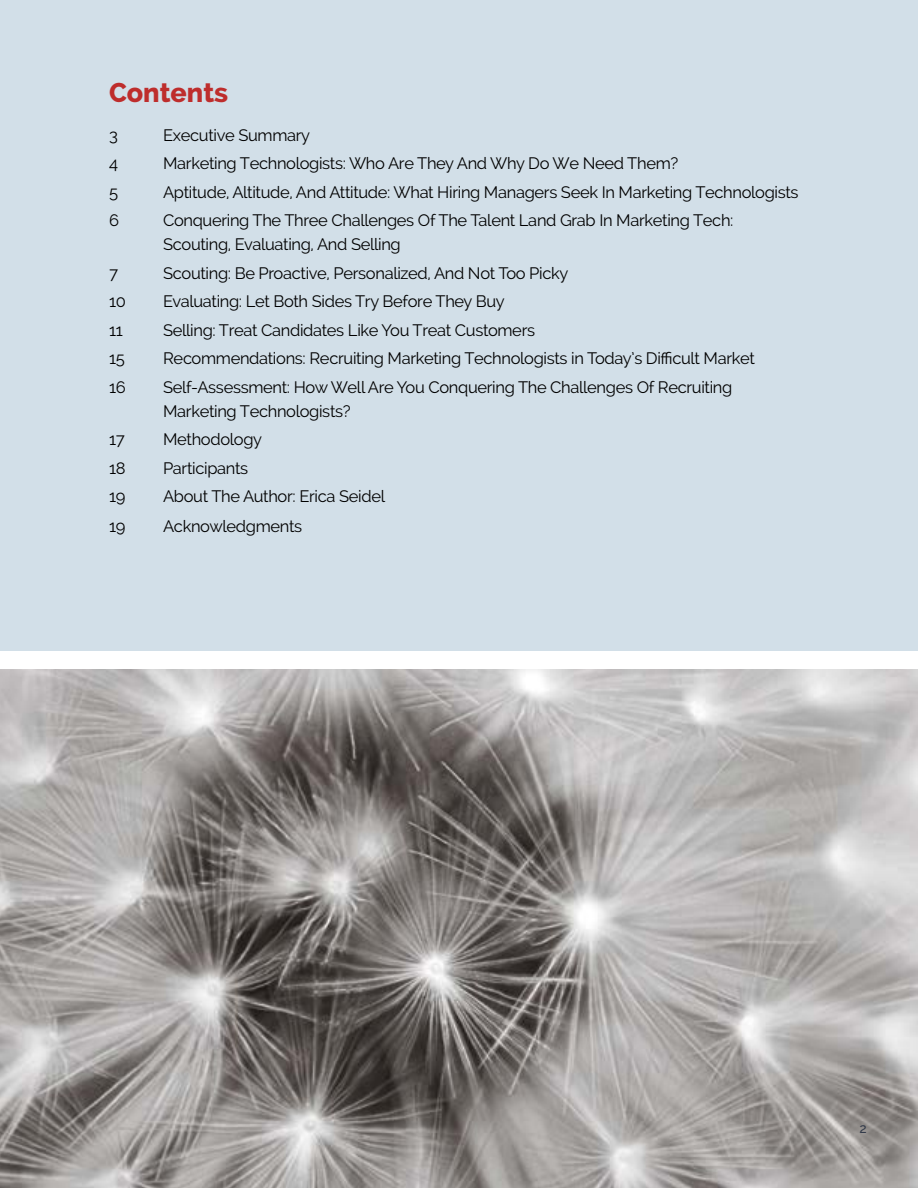
<style>
.page{position:relative;width:918px;height:1188px;background:#fff}
.page>*{position:absolute;margin:0;border:0;box-sizing:border-box;transform-origin:0 0}
.t1{font:800 27px "Raleway";color:#be2d2c}
.t2{font:16.5px/24px "Raleway";letter-spacing:-.02em;color:#000}
.t3{font:500 13.5px "Raleway";color:#333b4a}
</style>
<div class="page">
<img style="left:0;top:669px;width:918px;height:519px">
<div style="left:0;top:0;width:918px;height:667px;background:#d2dfe8"></div>
<div style="left:0;top:651px;width:918px;height:17px;background:#fff"></div>
<h1 class="t1" style="left:109px;top:77px;width:121px">Contents</h1>
<p class="t2" style="left:109px;top:123px;width:10px">3</p>
<p class="t2" style="left:163px;top:123px;width:149px">Executive Summary</p>
<p class="t2" style="left:109px;top:152px;width:10px">4</p>
<p class="t2" style="left:163px;top:152px;width:517px">Marketing Technologists: Who Are They And Why Do We Need Them?</p>
<p class="t2" style="left:109px;top:180px;width:11px">5</p>
<p class="t2" style="left:163px;top:180px;width:637px">Aptitude, Altitude, And Attitude: What Hiring Managers Seek In Marketing Technologists</p>
<p class="t2" style="left:109px;top:209px;width:11px">6</p>
<p class="t2" style="left:163px;top:209px;width:572px">Conquering The Three Challenges Of The Talent Land Grab In Marketing Tech:<br>Scouting, Evaluating, And Selling</p>
<p class="t2" style="left:109px;top:261px;width:11px">7</p>
<p class="t2" style="left:163px;top:261px;width:407px">Scouting: Be Proactive, Personalized, And Not Too Picky</p>
<p class="t2" style="left:109px;top:290px;width:18px">10</p>
<p class="t2" style="left:163px;top:290px;width:343px">Evaluating: Let Both Sides Try Before They Buy</p>
<p class="t2" style="left:109px;top:318px;width:15px">11</p>
<p class="t2" style="left:163px;top:318px;width:373px">Selling: Treat Candidates Like You Treat Customers</p>
<p class="t2" style="left:109px;top:347px;width:17px">15</p>
<p class="t2" style="left:163px;top:347px;width:593px">Recommendations: Recruiting Marketing Technologists in Today’s Difficult Market</p>
<p class="t2" style="left:109px;top:375px;width:18px">16</p>
<p class="t2" style="left:163px;top:375px;width:571px">Self-Assessment: How Well Are You Conquering The Challenges Of Recruiting<br>Marketing Technologists?</p>
<p class="t2" style="left:109px;top:428px;width:17px">17</p>
<p class="t2" style="left:163px;top:428px;width:100px">Methodology</p>
<p class="t2" style="left:109px;top:456px;width:18px">18</p>
<p class="t2" style="left:163px;top:456px;width:87px">Participants</p>
<p class="t2" style="left:109px;top:484px;width:18px">19</p>
<p class="t2" style="left:163px;top:484px;width:224px">About The Author: Erica Seidel</p>
<p class="t2" style="left:109px;top:514px;width:18px">19</p>
<p class="t2" style="left:163px;top:514px;width:141px">Acknowledgments</p>
<p class="t3" style="left:860px;top:1121px;width:9px">2</p>
</div>
